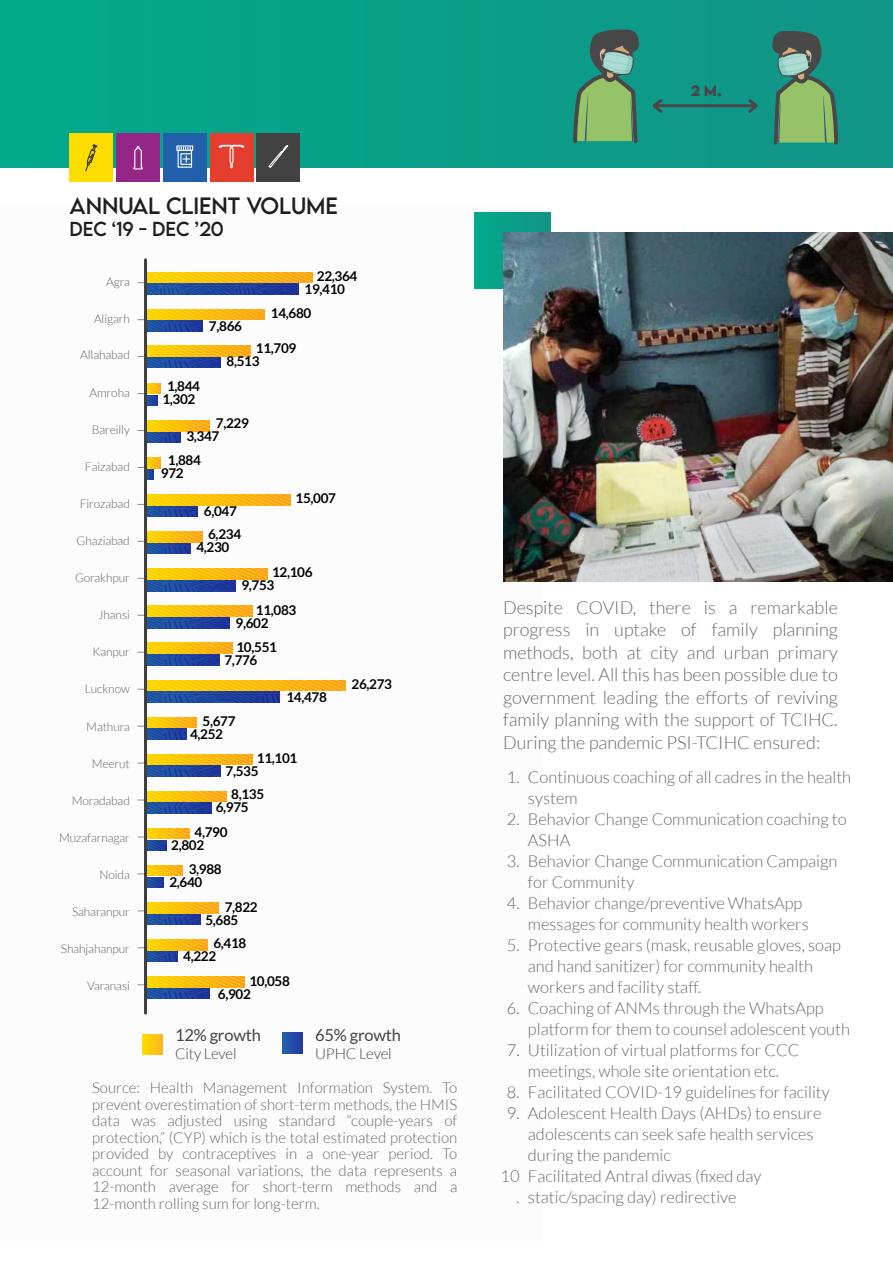
<style>
.page{position:relative;width:893px;height:1263px;background:#fff}
.page>*{position:absolute;margin:0;border:0;box-sizing:border-box;transform-origin:0 0}
.t1{font:21px "LEMONMILK";letter-spacing:-.005em;color:#1e1e1e}
.t2{font:300 18px/22.5px "Lato";color:#696969;text-align:justify}
.t3{font:18px "LEMONMILK";letter-spacing:-.005em;color:#1e1e1e}
.t4{font:300 16.5px/21px "Lato";color:#696969}
.t5{font:16.5px "Lato";letter-spacing:-.01em;color:#434343}
.t6{font:300 15px/16.5px "Lato";color:#696969;text-align:justify}
.t7{font:300 15px "Lato";letter-spacing:-.01em;color:#434343}
.t8{font:700 13.5px/13px "Lato";letter-spacing:-.025em;color:#000}
.t9{font:700 13.5px "LEMONMILK";color:#494848}
.t10{font:300 12px "Lato";letter-spacing:-.01em;color:#636363}
</style>
<div class="page">
<div style="left:0;top:0;width:893px;height:168px;background:#099f8a"></div>
<div style="left:163px;top:133px;width:43px;height:49px;background:#2260ab"></div>
<div style="left:176px;top:145px;width:17px;height:6px;border:1px solid #fff"></div>
<svg style="left:178px;top:147px;width:13px;height:2px"></svg>
<div style="left:180px;top:153px;width:12px;height:12px;border:1px solid #fff"></div>
<svg style="left:183px;top:156px;width:6px;height:6px"></svg>
<div style="left:116px;top:133px;width:44px;height:49px;background:#932687"></div>
<svg style="left:133px;top:146px;width:10px;height:24px"></svg>
<div style="left:70px;top:133px;width:43px;height:49px;background:#fddd00"></div>
<svg style="left:85px;top:144px;width:13px;height:28px"></svg>
<div style="left:210px;top:133px;width:43px;height:49px;background:#e63e2e"></div>
<svg style="left:218px;top:144px;width:27px;height:5px"></svg>
<div style="left:230px;top:147px;width:4px;height:17px;border:1px solid #fff"></div>
<svg style="left:230px;top:163px;width:3px;height:5px"></svg>
<div style="left:257px;top:133px;width:43px;height:49px;background:#424242"></div>
<svg style="left:268px;top:145px;width:21px;height:23px"></svg>
<svg style="left:573px;top:29px;width:66px;height:114px"></svg>
<svg style="left:772px;top:31px;width:66px;height:114px"></svg>
<hr style="left:657px;top:104px;width:96px;height:3px;background:#494848">
<svg style="left:745px;top:99px;width:13px;height:14px"></svg>
<svg style="left:652px;top:99px;width:13px;height:14px"></svg>
<svg style="left:147px;top:617px;width:83px;height:1px"></svg>
<svg style="left:147px;top:284px;width:152px;height:10px;background:#1d449e"></svg>
<svg style="left:147px;top:272px;width:165px;height:11px;background:#fcbf0d"></svg>
<svg style="left:147px;top:321px;width:55px;height:10px"></svg>
<svg style="left:147px;top:309px;width:117px;height:11px"></svg>
<svg style="left:147px;top:395px;width:11px;height:11px"></svg>
<svg style="left:147px;top:383px;width:14px;height:11px"></svg>
<svg style="left:147px;top:432px;width:34px;height:11px"></svg>
<svg style="left:147px;top:420px;width:62px;height:11px"></svg>
<svg style="left:147px;top:469px;width:7px;height:11px"></svg>
<svg style="left:147px;top:458px;width:14px;height:10px"></svg>
<svg style="left:147px;top:506px;width:51px;height:11px"></svg>
<svg style="left:147px;top:495px;width:143px;height:10px"></svg>
<svg style="left:147px;top:543px;width:44px;height:11px"></svg>
<svg style="left:147px;top:532px;width:55px;height:10px"></svg>
<svg style="left:147px;top:580px;width:89px;height:11px"></svg>
<svg style="left:147px;top:569px;width:120px;height:10px"></svg>
<svg style="left:147px;top:357px;width:73px;height:11px"></svg>
<svg style="left:147px;top:346px;width:104px;height:10px"></svg>
<svg style="left:147px;top:618px;width:83px;height:10px"></svg>
<svg style="left:147px;top:606px;width:105px;height:10px"></svg>
<svg style="left:147px;top:655px;width:72px;height:10px"></svg>
<svg style="left:147px;top:643px;width:85px;height:10px"></svg>
<svg style="left:147px;top:692px;width:133px;height:10px"></svg>
<svg style="left:147px;top:680px;width:198px;height:10px;background:#fcbf0d"></svg>
<svg style="left:147px;top:729px;width:39px;height:10px"></svg>
<svg style="left:147px;top:717px;width:50px;height:11px"></svg>
<svg style="left:147px;top:766px;width:73px;height:10px"></svg>
<svg style="left:147px;top:754px;width:105px;height:11px"></svg>
<svg style="left:147px;top:803px;width:65px;height:10px"></svg>
<svg style="left:147px;top:791px;width:79px;height:11px"></svg>
<svg style="left:147px;top:840px;width:20px;height:10px"></svg>
<svg style="left:147px;top:828px;width:42px;height:11px"></svg>
<svg style="left:147px;top:877px;width:16px;height:11px"></svg>
<svg style="left:147px;top:865px;width:36px;height:11px"></svg>
<svg style="left:147px;top:914px;width:53px;height:11px"></svg>
<svg style="left:147px;top:902px;width:71px;height:11px"></svg>
<svg style="left:147px;top:951px;width:31px;height:11px"></svg>
<svg style="left:147px;top:939px;width:60px;height:11px"></svg>
<svg style="left:147px;top:988px;width:63px;height:11px"></svg>
<svg style="left:147px;top:977px;width:97px;height:10px"></svg>
<hr style="left:144px;top:260px;width:3px;height:753px;background:#3e3e3d">
<svg style="left:142px;top:1034px;width:21px;height:21px"></svg>
<svg style="left:282px;top:1033px;width:21px;height:20px"></svg>
<div style="left:474px;top:212px;width:76px;height:76px;background:linear-gradient(to right,#02a98c,#119587)"></div>
<img style="left:503px;top:232px;width:390px;height:350px">
<p class="t1" style="left:70px;top:195px;width:270px">ANNUAL CLiENT VOLUME</p>
<p class="t3" style="left:70px;top:219px;width:156px">DEC ‘19 - DEC ’20</p>
<p class="t10" style="left:106px;top:277px;width:25px">Agra</p>
<p class="t10" style="left:94px;top:314px;width:37px">Aligarh</p>
<p class="t10" style="left:80px;top:350px;width:51px">Allahabad</p>
<p class="t10" style="left:90px;top:388px;width:42px">Amroha</p>
<p class="t10" style="left:92px;top:425px;width:39px">Bareilly</p>
<p class="t10" style="left:85px;top:462px;width:46px">Faizabad</p>
<p class="t10" style="left:80px;top:499px;width:52px">Firozabad</p>
<p class="t10" style="left:76px;top:536px;width:55px">Ghaziabad</p>
<p class="t10" style="left:75px;top:573px;width:56px">Gorakhpur</p>
<p class="t10" style="left:98px;top:610px;width:33px">Jhansi</p>
<p class="t10" style="left:93px;top:647px;width:39px">Kanpur</p>
<p class="t10" style="left:85px;top:684px;width:47px">Lucknow</p>
<p class="t10" style="left:86px;top:721px;width:45px">Mathura</p>
<p class="t10" style="left:92px;top:758px;width:40px">Meerut</p>
<p class="t10" style="left:72px;top:795px;width:60px">Moradabad</p>
<p class="t10" style="left:59px;top:832px;width:72px">Muzafarnagar</p>
<p class="t10" style="left:100px;top:870px;width:32px">Noida</p>
<p class="t10" style="left:72px;top:907px;width:59px">Saharanpur</p>
<p class="t10" style="left:61px;top:944px;width:70px">Shahjahanpur</p>
<p class="t10" style="left:87px;top:981px;width:44px">Varanasi</p>
<p class="t8" style="left:209px;top:320px;width:35px">7,866</p>
<p class="t8" style="left:304px;top:271px;width:54px;text-indent:12px">22,364<br>19,410</p>
<p class="t8" style="left:271px;top:307px;width:42px">14,680</p>
<p class="t8" style="left:227px;top:343px;width:71px;text-indent:29px">11,709<br>8,513</p>
<p class="t8" style="left:162px;top:381px;width:39px;text-align:center">1,844<br>1,302</p>
<p class="t8" style="left:186px;top:418px;width:64px;text-indent:29px">7,229<br>3,347</p>
<p class="t8" style="left:161px;top:455px;width:41px;text-indent:7px">1,884<br>972</p>
<p class="t8" style="left:204px;top:500px;width:39px;line-height:23.7px;text-align:center">6,047<br>6,234</p>
<p class="t8" style="left:196px;top:542px;width:35px">4,230</p>
<p class="t8" style="left:296px;top:492px;width:42px">15,007</p>
<p class="t8" style="left:241px;top:567px;width:73px;text-indent:31px">12,106<br>9,753</p>
<p class="t8" style="left:236px;top:604px;width:62px;text-indent:20px">11,083<br>9,602</p>
<p class="t8" style="left:224px;top:641px;width:54px;text-indent:12px">10,551<br>7,776</p>
<p class="t8" style="left:286px;top:691px;width:42px">14,478</p>
<p class="t8" style="left:190px;top:715px;width:47px;text-indent:13px">5,677<br>4,252</p>
<p class="t8" style="left:226px;top:752px;width:73px;text-indent:31px">11,101<br>7,535</p>
<p class="t8" style="left:216px;top:788px;width:50px;text-indent:15px">8,135<br>6,975</p>
<p class="t8" style="left:171px;top:827px;width:58px;text-indent:23px">4,790<br>2,802</p>
<p class="t8" style="left:169px;top:864px;width:54px;text-indent:19px">3,988<br>2,640</p>
<p class="t8" style="left:205px;top:901px;width:54px;text-indent:19px">7,822<br>5,685</p>
<p class="t8" style="left:183px;top:938px;width:65px;text-indent:30px">6,418<br>4,222</p>
<p class="t8" style="left:218px;top:975px;width:74px;text-indent:32px">10,058<br>6,902</p>
<p class="t8" style="left:352px;top:678px;width:42px">26,273</p>
<p class="t5" style="left:175px;top:1028px;width:88px">12% growth</p>
<p class="t7" style="left:175px;top:1048px;width:63px">City Level</p>
<p class="t5" style="left:315px;top:1028px;width:88px">65% growth</p>
<p class="t7" style="left:315px;top:1048px;width:78px">UPHC Level</p>
<p class="t6" style="left:92px;top:1080px;width:367px">Source: Health Management Information System. To prevent overestimation of short-term methods, the HMIS data was adjusted using standard “couple-years of protection,” (CYP) which is the total estimated protection provided by contraceptives in a one-year period. To account for seasonal variations, the data represents a 12-month average for short-term methods and a 12-month rolling sum for long-term.</p>
<p class="t9" style="left:691px;top:84px;width:33px">2 M.</p>
<p class="t2" style="left:503px;top:597px;width:336px">Despite COVID, there is a remarkable progress in uptake of family planning methods, both at city and urban primary centre level. All this has been possible due to government leading the efforts of reviving family planning with the support of TCIHC.<br>During the pandemic PSI-TCIHC ensured:</p>
<p class="t4" style="left:528px;top:768px;width:325px">Continuous coaching of all cadres in the health system<br>Behavior Change Communication coaching to ASHA<br>Behavior Change Communication Campaign for Community<br>Behavior change/preventive WhatsApp messages for community health workers Protective gears (mask, reusable gloves, soap and hand sanitizer) for community health workers and facility staff.<br>Coaching of ANMs through the WhatsApp platform for them to counsel adolescent youth Utilization of virtual platforms for CCC meetings, whole site orientation etc.<br>Facilitated COVID-19 guidelines for facility Adolescent Health Days (AHDs) to ensure adolescents can seek safe health services during the pandemic<br>Facilitated Antral diwas (fixed day static/spacing day) redirective</p>
<p class="t4" style="left:507px;top:768px;width:14px">1.</p>
<p class="t4" style="left:507px;top:810px;width:14px">2.</p>
<p class="t4" style="left:507px;top:852px;width:14px">3.</p>
<p class="t4" style="left:507px;top:894px;width:14px">4.</p>
<p class="t4" style="left:507px;top:936px;width:14px">5.</p>
<p class="t4" style="left:507px;top:999px;width:14px">6.</p>
<p class="t4" style="left:507px;top:1041px;width:14px">7.</p>
<p class="t4" style="left:507px;top:1083px;width:14px">8.<br>9.</p>
<p class="t4" style="left:500px;top:1167px;width:21px;text-align:right">10 .</p>
</div>
